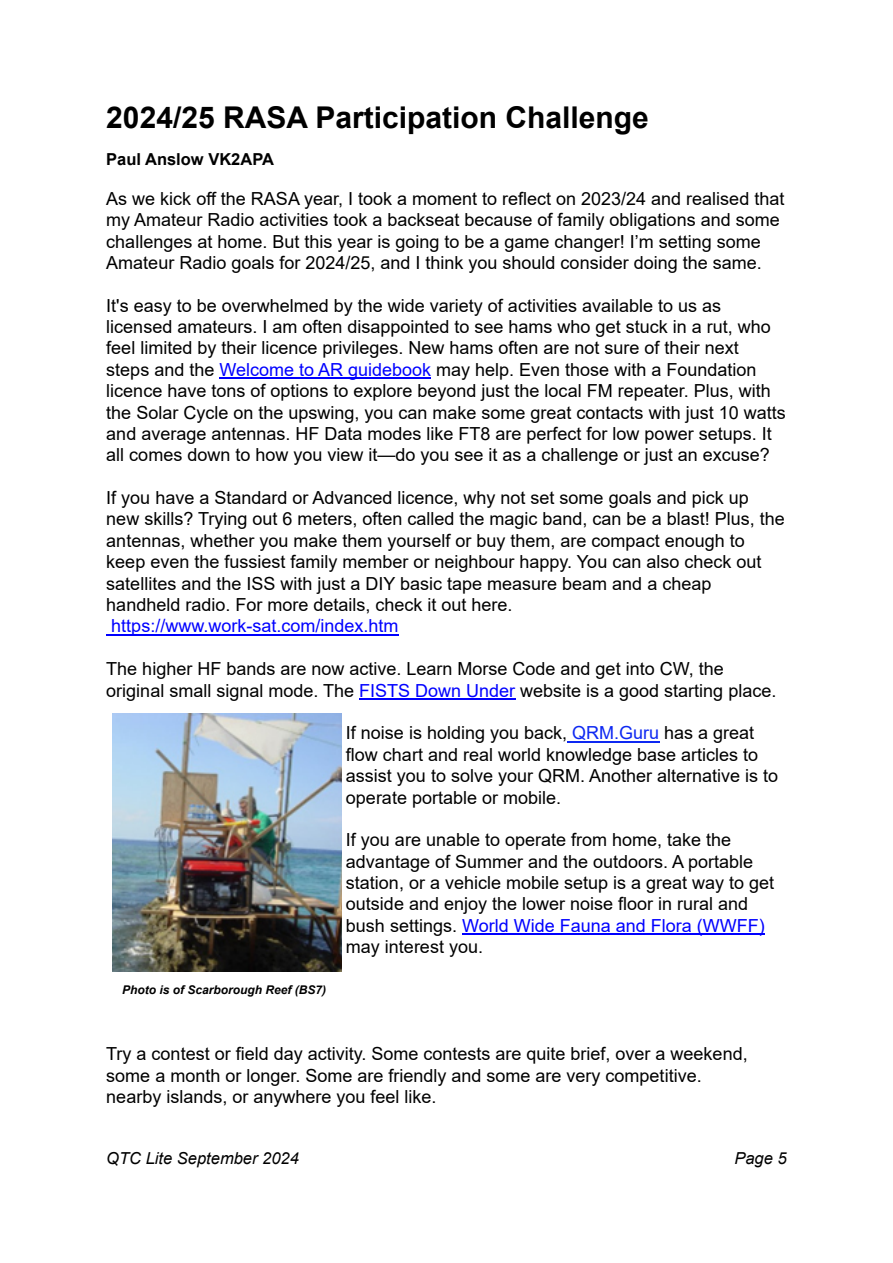
<style>
.page{position:relative;width:893px;height:1263px;background:#fff}
.page>*{position:absolute;margin:0;border:0;box-sizing:border-box;transform-origin:0 0}
.t1{font:700 30px "Arial";color:#000}
.t2{font:18px "Arial";color:#000}
.t3{font:18px "Arial";color:#00f}
.t4{font:italic 16.5px "Arial";color:#000}
.t5{font:700 16.5px "Arial";color:#000}
.t6{font:italic 700 12px "Arial";color:#000}
.s1{color:#00f}
.s2{color:#0d28f2}
.s3{color:#000}
</style>
<div class="page">
<hr style="left:219px;top:378px;width:212px;height:1px;background:#00f">
<hr style="left:106px;top:634px;width:292px;height:1px;background:#00f">
<hr style="left:359px;top:699px;width:156px;height:1px;background:#00f">
<hr style="left:567px;top:741px;width:92px;height:2px;background:#0d28f2">
<hr style="left:462px;top:934px;width:303px;height:1px;background:#00f">
<img style="left:113px;top:713px;width:228px;height:259px">
<p class="t1" style="left:106px;top:106px;width:544px">2024/25 RASA Participation Challenge</p>
<p class="t5" style="left:106px;top:153px;width:169px">Paul Anslow VK2APA</p>
<p class="t2" style="left:106px;top:192px;width:680px">As we kick off the RASA year, I took a moment to reflect on 2023/24 and realised that</p>
<p class="t2" style="left:106px;top:213px;width:675px">my Amateur Radio activities took a backseat because of family obligations and some</p>
<p class="t2" style="left:106px;top:234px;width:656px">challenges at home. But this year is going to be a game changer! I’m setting some</p>
<p class="t2" style="left:106px;top:256px;width:657px">Amateur Radio goals for 2024/25, and I think you should consider doing the same.</p>
<p class="t2" style="left:106px;top:299px;width:616px">It's easy to be overwhelmed by the wide variety of activities available to us as</p>
<p class="t2" style="left:106px;top:320px;width:666px">licensed amateurs. I am often disappointed to see hams who get stuck in a rut, who</p>
<p class="t2" style="left:106px;top:341px;width:634px">feel limited by their licence privileges. New hams often are not sure of their next</p>
<p class="t2" style="left:106px;top:363px;width:652px">steps and the <span class="s1">Welcome to AR guidebook</span> may help. Even those with a Foundation</p>
<p class="t2" style="left:106px;top:384px;width:666px">licence have tons of options to explore beyond just the local FM repeater. Plus, with</p>
<p class="t2" style="left:106px;top:405px;width:681px">the Solar Cycle on the upswing, you can make some great contacts with just 10 watts</p>
<p class="t2" style="left:106px;top:427px;width:667px">and average antennas. HF Data modes like FT8 are perfect for low power setups. It</p>
<p class="t2" style="left:106px;top:448px;width:665px">all comes down to how you view it—do you see it as a challenge or just an excuse?</p>
<p class="t2" style="left:106px;top:491px;width:644px">If you have a Standard or Advanced licence, why not set some goals and pick up</p>
<p class="t2" style="left:106px;top:512px;width:680px">new skills? Trying out 6 meters, often called the magic band, can be a blast! Plus, the</p>
<p class="t2" style="left:106px;top:534px;width:640px">antennas, whether you make them yourself or buy them, are compact enough to</p>
<p class="t2" style="left:106px;top:555px;width:657px">keep even the fussiest family member or neighbour happy. You can also check out</p>
<p class="t2" style="left:106px;top:576px;width:607px">satellites and the ISS with just a DIY basic tape measure beam and a cheap</p>
<p class="t2" style="left:106px;top:598px;width:408px">handheld radio. For more details, check it out here.</p>
<p class="t3" style="left:111px;top:619px;width:289px">https://www.work-sat.com/index.htm</p>
<p class="t2" style="left:106px;top:662px;width:619px">The higher HF bands are now active. Learn Morse Code and get into CW, the</p>
<p class="t2" style="left:106px;top:684px;width:672px">original small signal mode. The <span class="s1">FISTS Down Under</span> website is a good starting place.</p>
<p class="t2" style="left:346px;top:726px;width:410px">If noise is holding you back, <span class="s2">QRM.Guru</span> has a great</p>
<p class="t2" style="left:346px;top:748px;width:414px">flow chart and real world knowledge base articles to</p>
<p class="t2" style="left:346px;top:769px;width:434px">assist you to solve your QRM. Another alternative is to</p>
<p class="t2" style="left:346px;top:790px;width:217px">operate portable or mobile.</p>
<p class="t2" style="left:346px;top:833px;width:387px">If you are unable to operate from home, take the</p>
<p class="t2" style="left:346px;top:855px;width:409px">advantage of Summer and the outdoors. A portable</p>
<p class="t2" style="left:346px;top:876px;width:430px">station, or a vehicle mobile setup is a great way to get</p>
<p class="t2" style="left:346px;top:897px;width:404px">outside and enjoy the lower noise floor in rural and</p>
<p class="t3" style="left:346px;top:919px;width:420px"><span class="s3">bush settings.</span> World Wide Fauna and Flora (WWFF)</p>
<p class="t2" style="left:346px;top:940px;width:139px">may interest you.</p>
<p class="t6" style="left:122px;top:986px;width:206px">Photo is of Scarborough Reef (BS7)</p>
<p class="t2" style="left:106px;top:1047px;width:643px">Try a contest or field day activity. Some contests are quite brief, over a weekend,</p>
<p class="t2" style="left:106px;top:1068px;width:597px">some a month or longer. Some are friendly and some are very competitive.</p>
<p class="t2" style="left:106px;top:1090px;width:332px">nearby islands, or anywhere you feel like.</p>
<p class="t4" style="left:106px;top:1152px;width:194px">QTC Lite September 2024</p>
<p class="t4" style="left:734px;top:1152px;width:54px">Page 5</p>
</div>
